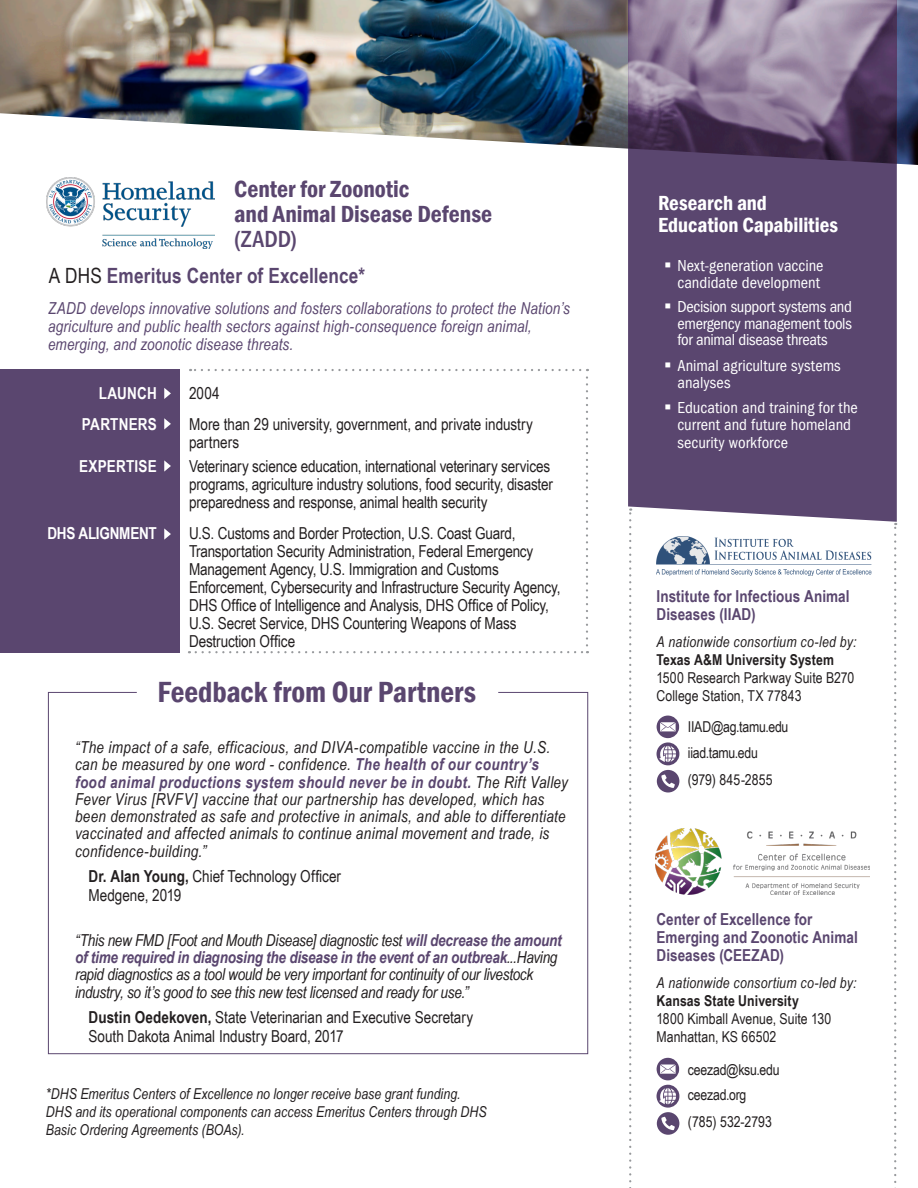
<style>
.page{position:relative;width:918px;height:1188px;background:#fff}
.page>*{position:absolute;margin:0;border:0;box-sizing:border-box;transform-origin:0 0}
.t1{font:600 condensed 30px "Franklin Gothic";color:#5a466f}
.t2{font:600 condensed 24px/25px "Franklin Gothic";color:#5a466f}
.t3{font:600 condensed 21px/21.9px "Franklin Gothic";color:#fff}
.t4{font:700 21px "Arial Narrow";letter-spacing:.005em;color:#5a466f}
.t5{font:16.5px/18px "Arial Narrow";letter-spacing:-.01em;color:#231f20}
.t6{font:italic 16.5px/17.2px "Arial Narrow";letter-spacing:.015em;color:#231f20}
.t7{font:italic 16.5px/17.2px "Arial Narrow";letter-spacing:-.015em;color:#231f20}
.t8{font:condensed 16.5px/16.5px "ITC Franklin Gothic Std";color:#fff}
.t9{font:italic 16.5px/18px "Arial Narrow";letter-spacing:.01em;color:#5a466f}
.t10{font:700 16.5px/18px "Arial Narrow";letter-spacing:.005em;color:#5a466f}
.t11{font:700 16.5px "Arial Narrow";letter-spacing:.005em;color:#fff}
.t12{font:700 16.5px "Arial Narrow";letter-spacing:-.015em;color:#fff}
.t13{font:15px/18px "Arial Narrow";color:#231f20}
.t14{font:italic 15px/18px "Arial Narrow";letter-spacing:.005em;color:#231f20}
.t15{font:15px "Arial Narrow";letter-spacing:-.02em;color:#231f20}
.s1{font-weight:500}
.s2{font-weight:400;color:#231f20}
.s3{font-weight:700;color:#5a466f}
.s4{font-weight:700}
.s5{font-style:italic}
</style>
<div class="page">
<img style="left:47px;top:177px;width:167px;height:72px">
<div style="left:0;top:369px;width:180px;height:284px;background:#5a466f"></div>
<img style="left:0;top:0;width:918px;height:165px">
<div style="left:628px;top:164px;width:269px;height:358px;background:#5a466f"></div>
<img style="left:657px;top:537px;width:214px;height:38px">
<svg style="left:657px;top:716px;width:22px;height:77px"></svg>
<img style="left:655px;top:828px;width:215px;height:67px">
<svg style="left:657px;top:1058px;width:22px;height:77px"></svg>
<svg style="left:164px;top:388px;width:7px;height:11px"></svg>
<svg style="left:164px;top:418px;width:7px;height:11px"></svg>
<svg style="left:164px;top:460px;width:7px;height:12px"></svg>
<svg style="left:164px;top:528px;width:7px;height:12px"></svg>
<svg style="left:196px;top:651px;width:392px;height:2px"></svg>
<svg style="left:586px;top:369px;width:2px;height:276px"></svg>
<svg style="left:190px;top:369px;width:390px;height:2px"></svg>
<svg style="left:48px;top:692px;width:540px;height:362px"></svg>
<svg style="left:894px;top:523px;width:2px;height:665px"></svg>
<svg style="left:629px;top:508px;width:2px;height:680px"></svg>
<img style="left:628px;top:0;width:269px;height:164px">
<svg style="left:665px;top:263px;width:5px;height:5px"></svg>
<svg style="left:665px;top:304px;width:5px;height:5px"></svg>
<svg style="left:665px;top:362px;width:5px;height:5px"></svg>
<svg style="left:665px;top:405px;width:5px;height:5px"></svg>
<h1 class="t2" style="left:234px;top:176px;width:259px">Center for Zoonotic<br>and Animal Disease Defense <span class="s1">(ZADD)</span></h1>
<p class="t4" style="left:49px;top:260px;width:318px"><span class="s2">A DHS</span> Emeritus Center of Excellence*</p>
<p class="t9" style="left:48px;top:299px;width:523px">ZADD develops innovative solutions and fosters collaborations to protect the Nation’s agriculture and public health sectors against high-consequence foreign animal, emerging, and zoonotic disease threats.</p>
<h2 class="t11" style="left:99px;top:381px;width:60px">LAUNCH</h2>
<p class="t5" style="left:189px;top:384px;width:32px">2004</p>
<h2 class="t11" style="left:82px;top:411px;width:76px">PARTNERS</h2>
<p class="t5" style="left:189px;top:414px;width:345px">More than 29 university, government, and private industry partners</p>
<h2 class="t11" style="left:79px;top:453px;width:79px">EXPERTISE</h2>
<p class="t5" style="left:189px;top:456px;width:365px">Veterinary science education, international veterinary services programs, agriculture industry solutions, food security, disaster preparedness and response, animal health security</p>
<h2 class="t12" style="left:47px;top:521px;width:111px">DHS ALIGNMENT</h2>
<p class="t5" style="left:189px;top:524px;width:373px">U.S. Customs and Border Protection, U.S. Coast Guard, Transportation Security Administration, Federal Emergency Management Agency, U.S. Immigration and Customs Enforcement, Cybersecurity and Infrastructure Security Agency, DHS Office of Intelligence and Analysis, DHS Office of Policy, U.S. Secret Service, DHS Countering Weapons of Mass Destruction Office</p>
<h2 class="t1" style="left:158px;top:672px;width:320px">Feedback from Our Partners</h2>
<p class="t6" style="left:75px;top:738px;width:494px">“The impact of a safe, efficacious, and DIVA-compatible vaccine in the U.S. can be measured by one word - confidence. <span class="s3">The health of our country’s food animal productions system should never be in doubt.</span> The Rift Valley Fever Virus [RVFV] vaccine that our partnership has developed, which has been demonstrated as safe and protective in animals, and able to differentiate vaccinated and affected animals to continue animal movement and trade, is confidence-building.”</p>
<p class="t5" style="left:89px;top:866px;width:254px;line-height:19.4px"><span class="s4">Dr. Alan Young,</span> Chief Technology Officer<br>Medgene, 2019</p>
<p class="t7" style="left:75px;top:931px;width:488px">“This new FMD [Foot and Mouth Disease] diagnostic test <span class="s3">will decrease the amount of time required in diagnosing the disease in the event of an outbreak</span>...Having rapid diagnostics as a tool would be very important for continuity of our livestock industry, so it’s good to see this new test licensed and ready for use.”</p>
<p class="t5" style="left:89px;top:1007px;width:386px;line-height:19.4px"><span class="s4">Dustin Oedekoven,</span> State Veterinarian and Executive Secretary<br>South Dakota Animal Industry Board, 2017</p>
<p class="t14" style="left:46px;top:1084px;width:443px">*DHS Emeritus Centers of Excellence no longer receive base grant funding.<br>DHS and its operational components can access Emeritus Centers through DHS<br>Basic Ordering Agreements (BOAs).</p>
<h2 class="t3" style="left:658px;top:192px;width:182px">Research and<br>Education Capabilities</h2>
<p class="t8" style="left:678px;top:258px;width:148px">Next-generation vaccine candidate development</p>
<p class="t8" style="left:678px;top:299px;width:176px;text-align:justify">Decision support systems and emergency management tools for animal disease threats</p>
<p class="t8" style="left:678px;top:357px;width:165px;line-height:17.2px">Animal agriculture systems analyses</p>
<p class="t8" style="left:678px;top:399px;width:182px;line-height:17.2px">Education and training for the current and future homeland security workforce</p>
<h3 class="t10" style="left:657px;top:586px;width:195px">Institute for Infectious Animal<br>Diseases (IIAD)</h3>
<p class="t13" style="left:657px;top:632px;width:202px"><span class="s5">A nationwide consortium co-led by:<br></span><span class="s4">Texas A&amp;M University System<br></span>1500 Research Parkway Suite B270<br>College Station, TX 77843</p>
<p class="t15" style="left:688px;top:716px;width:102px">IIAD@ag.tamu.edu</p>
<p class="t15" style="left:688px;top:741px;width:72px">iiad.tamu.edu</p>
<p class="t13" style="left:688px;top:770px;width:86px">(979) 845-2855</p>
<h3 class="t10" style="left:657px;top:910px;width:203px">Center of Excellence for<br>Emerging and Zoonotic Animal<br>Diseases (CEEZAD)</h3>
<p class="t13" style="left:657px;top:973px;width:202px"><span class="s5">A nationwide consortium co-led by:<br></span><span class="s4">Kansas State University<br></span>1800 Kimball Avenue, Suite 130<br>Manhattan, KS 66502</p>
<p class="t15" style="left:688px;top:1058px;width:93px">ceezad@ksu.edu</p>
<p class="t13" style="left:688px;top:1085px;width:60px">ceezad.org</p>
<p class="t13" style="left:688px;top:1113px;width:85px">(785) 532-2793</p>
</div>
